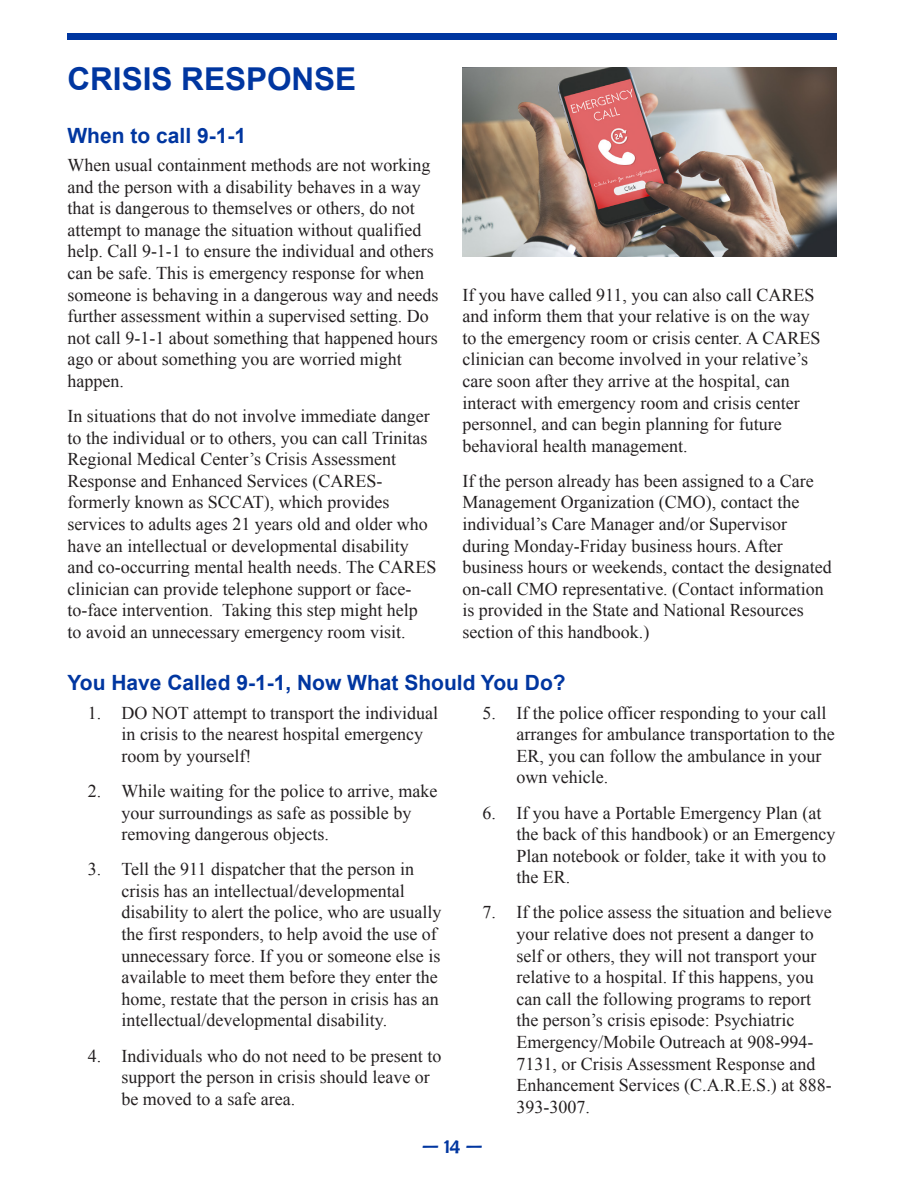
<style>
.page{position:relative;width:918px;height:1188px;background:#fff}
.page>*{position:absolute;margin:0;border:0;box-sizing:border-box;transform-origin:0 0}
.Headers{font:700 31.5px "Arial";color:#0036a0}
.Subheaders{font:700 21px "Arial";color:#0036a0}
.t1{font:21px "Berlin Sans FB";color:#0036a0}
.Body_Text__2_Columns{font:18px/21.6px "Times New Roman";color:#231f20}
</style>
<div class="page">
<div style="left:68px;top:33px;width:769px;height:6px;background:#0036a0"></div>
<img style="left:462px;top:68px;width:375px;height:188px">
<p class="Headers" style="left:68px;top:58px;width:290px">CRISIS RESPONSE</p>
<p class="Subheaders" style="left:68px;top:121px;width:180px">When to call 9-1-1</p>
<p class="Body_Text__2_Columns" style="left:68px;top:154px;width:372px">When usual containment methods are not working and the person with a disability behaves in a way that is dangerous to themselves or others, do not attempt to manage the situation without qualified help. Call 9-1-1 to ensure the individual and others can be safe. This is emergency response for when someone is behaving in a dangerous way and needs further assessment within a supervised setting. Do not call 9-1-1 about something that happened hours ago or about something you are worried might happen.</p>
<p class="Body_Text__2_Columns" style="left:68px;top:405px;width:371px">In situations that do not involve immediate danger to the individual or to others, you can call Trinitas Regional Medical Center’s Crisis Assessment Response and Enhanced Services (CARES&shy;formerly known as SCCAT), which provides services to adults ages 21 years old and older who have an intellectual or developmental disability and co-occurring mental health needs. The CARES clinician can provide telephone support or face&shy;to-face intervention. Taking this step might help<br>to avoid an unnecessary emergency room visit.</p>
<p class="Body_Text__2_Columns" style="left:462px;top:283px;width:360px">If you have called 911, you can also call CARES and inform them that your relative is on the way to the emergency room or crisis center. A CARES clinician can become involved in your relative’s care soon after they arrive at the hospital, can interact with emergency room and crisis center personnel, and can begin planning for future behavioral health management.</p>
<p class="Body_Text__2_Columns" style="left:462px;top:470px;width:371px">If the person already has been assigned to a Care Management Organization (CMO), contact the individual’s Care Manager and/or Supervisor during Monday-Friday business hours. After business hours or weekends, contact the designated on-call CMO representative. (Contact information is provided in the State and National Resources section of this handbook.)</p>
<p class="Subheaders" style="left:68px;top:669px;width:500px">You Have Called 9-1-1, Now What Should You Do?</p>
<p class="Body_Text__2_Columns" style="left:122px;top:702px;width:318px;text-indent:-34px">1. DO NOT attempt to transport the individual in crisis to the nearest hospital emergency room by yourself!</p>
<p class="Body_Text__2_Columns" style="left:122px;top:780px;width:317px;text-indent:-34px">2. While waiting for the police to arrive, make your surroundings as safe as possible by removing dangerous objects.</p>
<p class="Body_Text__2_Columns" style="left:122px;top:858px;width:321px;text-indent:-34px">3. Tell the 911 dispatcher that the person in crisis has an intellectual/developmental disability to alert the police, who are usually the first responders, to help avoid the use of unnecessary force. If you or someone else is available to meet them before they enter the home, restate that the person in crisis has an intellectual/developmental disability.</p>
<p class="Body_Text__2_Columns" style="left:122px;top:1044px;width:321px;text-indent:-34px">4. Individuals who do not need to be present to support the person in crisis should leave or be moved to a safe area.</p>
<p class="Body_Text__2_Columns" style="left:516px;top:702px;width:320px;text-indent:-34px">5. If the police officer responding to your call arranges for ambulance transportation to the ER, you can follow the ambulance in your own vehicle.</p>
<p class="Body_Text__2_Columns" style="left:516px;top:801px;width:321px;text-indent:-34px">6. If you have a Portable Emergency Plan (at the back of this handbook) or an Emergency Plan notebook or folder, take it with you to the ER.</p>
<p class="Body_Text__2_Columns" style="left:516px;top:901px;width:317px;text-indent:-34px">7. If the police assess the situation and believe your relative does not present a danger to self or others, they will not transport your relative to a hospital. If this happens, you can call the following programs to report the person’s crisis episode: Psychiatric Emergency/Mobile Outreach at 908-994- 7131, or Crisis Assessment Response and Enhancement Services (C.A.R.E.S.) at 888- 393-3007.</p>
<p class="t1" style="left:422px;top:1134px;width:62px">— 14 —</p>
</div>
